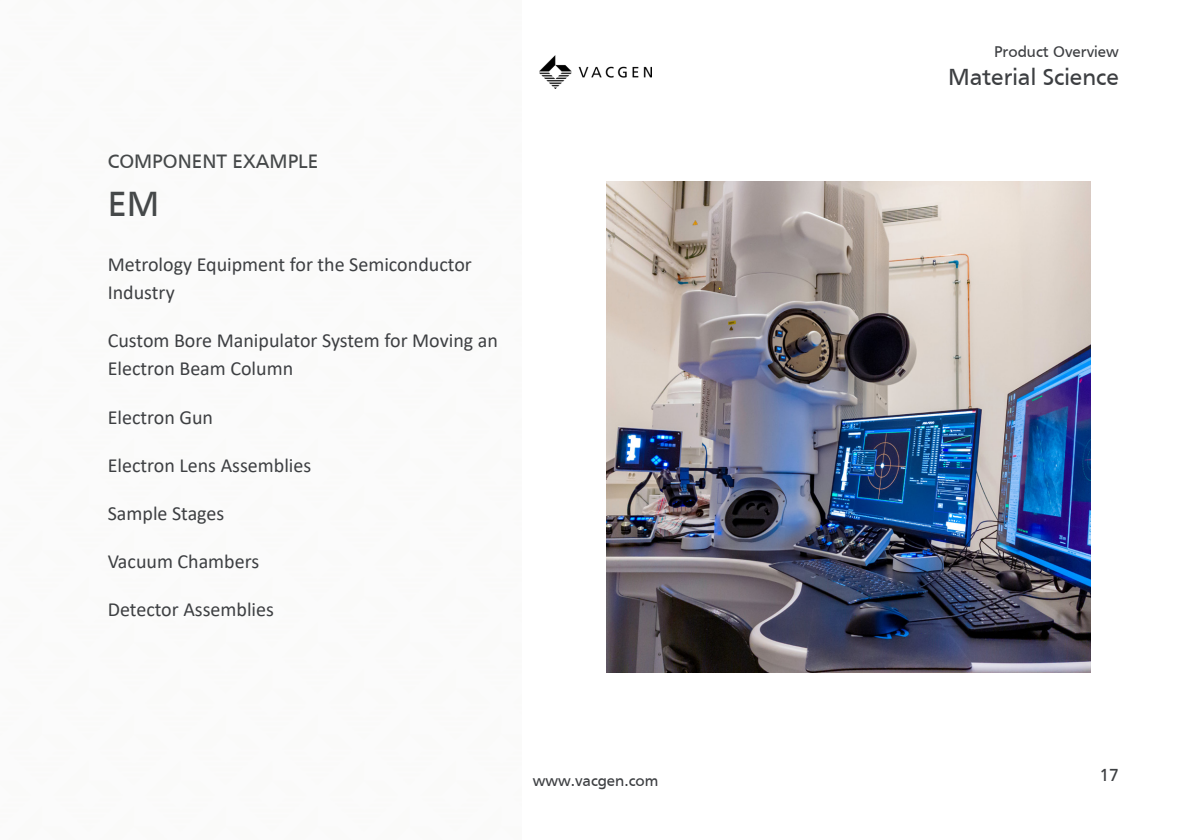
<style>
.page{position:relative;width:1191px;height:840px;background:#fff}
.page>*{position:absolute;margin:0;border:0;box-sizing:border-box;transform-origin:0 0}
.Header_2{font:36px "Frutiger";color:#454849}
.t1{font:24px "Frutiger";color:#3d3f42}
.Body_White{font:20px/28px "Calibri";color:#3d3f42}
.Body{font:20px "Frutiger";color:#454849}
.t2{font:18px "Frutiger";color:#3d3f42}
.t3{font:16px "Frutiger";color:#3d3f42}
</style>
<div class="page">
<img style="left:539px;top:55px;width:112px;height:34px">
<img style="left:607px;top:181px;width:483px;height:491px">
<p class="Body" style="left:108px;top:150px;width:212px">COMPONENT EXAMPLE</p>
<p class="Header_2" style="left:108px;top:184px;width:53px">EM</p>
<p class="Body_White" style="left:108px;top:250px;width:365px">Metrology Equipment for the Semiconductor<br>Industry</p>
<p class="Body_White" style="left:108px;top:326px;width:392px">Custom Bore Manipulator System for Moving an<br>Electron Beam Column</p>
<p class="Body_White" style="left:108px;top:402px;width:107px">Electron Gun</p>
<p class="Body_White" style="left:108px;top:450px;width:205px">Electron Lens Assemblies</p>
<p class="Body_White" style="left:108px;top:498px;width:118px">Sample Stages</p>
<p class="Body_White" style="left:108px;top:546px;width:153px">Vacuum Chambers</p>
<p class="Body_White" style="left:108px;top:594px;width:168px">Detector Assemblies</p>
<p class="t3" style="left:533px;top:771px;width:127px">www.vacgen.com</p>
<p class="t3" style="left:994px;top:43px;width:126px">Product Overview</p>
<p class="t1" style="left:948px;top:63px;width:172px">Material Science</p>
<p class="t2" style="left:1099px;top:764px;width:21px">17</p>
</div>
